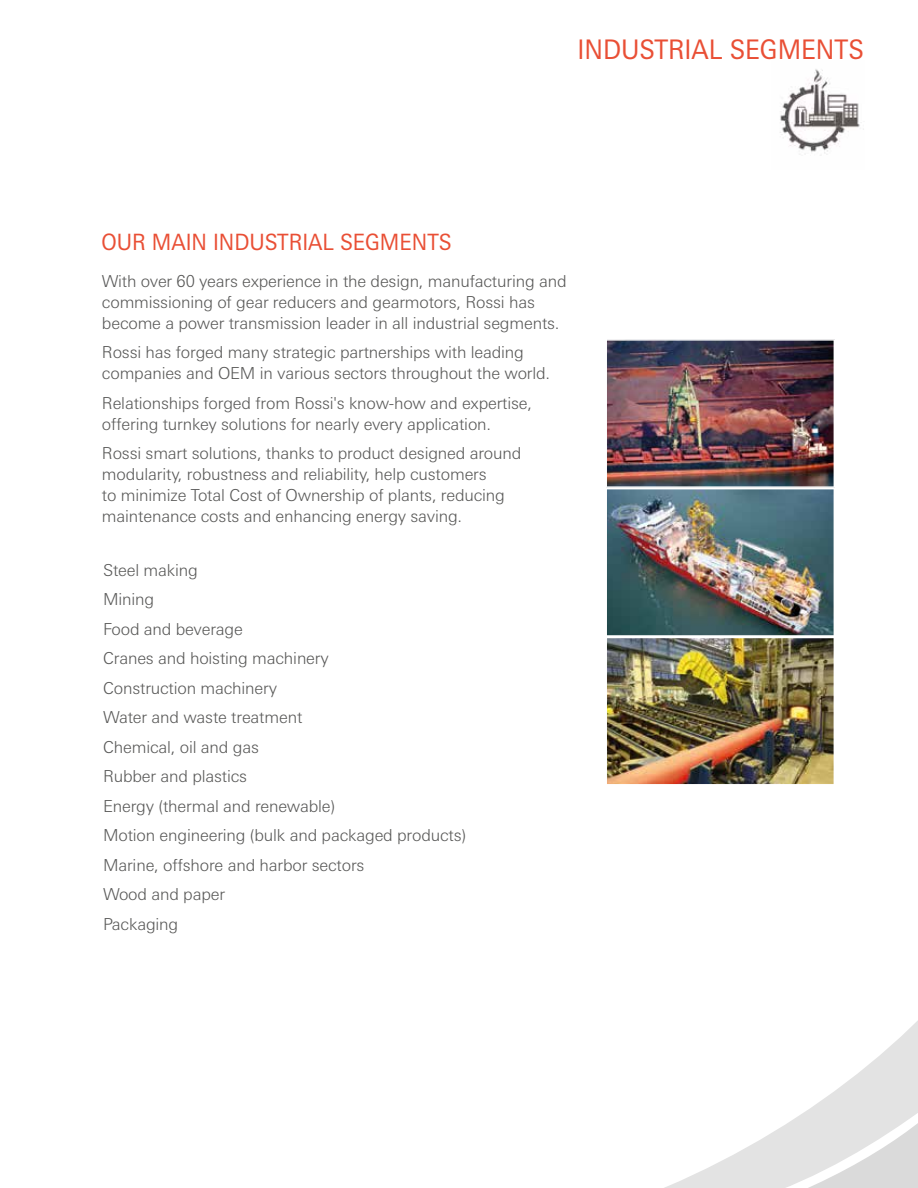
<style>
.page{position:relative;width:918px;height:1188px;background:#fff}
.page>*{position:absolute;margin:0;border:0;box-sizing:border-box;transform-origin:0 0}
.t1{font:27px "Univers Next W1 G";color:#e94f35;scale:.9 1}
.t2{font:22.5px "Univers Next W1 G";color:#e94f35;scale:.9 1}
.t3{font:300 16.5px/29.5px "Univers Next W1 G";letter-spacing:-.01em;color:#575756}
</style>
<div class="page">
<svg style="left:664px;top:1021px;width:254px;height:167px"></svg>
<svg style="left:672px;top:1112px;width:246px;height:76px"></svg>
<img style="left:606px;top:339px;width:229px;height:446px">
<img style="left:780px;top:69px;width:84px;height:87px">
<h1 class="t1" style="left:577px;top:33px;width:320px">INDUSTRIAL SEGMENTS</h1>
<h2 class="t2" style="left:102px;top:229px;width:391px">OUR MAIN INDUSTRIAL SEGMENTS</h2>
<p class="t3" style="left:102px;top:270px;width:466px;line-height:21px">With over 60 years experience in the design, manufacturing and commissioning of gear reducers and gearmotors, Rossi has become a power transmission leader in all industrial segments.</p>
<p class="t3" style="left:102px;top:342px;width:450px;line-height:21px">Rossi has forged many strategic partnerships with leading companies and OEM in various sectors throughout the world.</p>
<p class="t3" style="left:102px;top:392px;width:432px;line-height:21px">Relationships forged from Rossi's know-how and expertise, offering turnkey solutions for nearly every application.</p>
<p class="t3" style="left:102px;top:443px;width:421px;line-height:21px">Rossi smart solutions, thanks to product designed around modularity, robustness and reliability, help customers<br>to minimize Total Cost of Ownership of plants, reducing maintenance costs and enhancing energy saving.</p>
<p class="t3" style="left:103px;top:555px;width:365px">Steel making<br>Mining<br>Food and beverage<br>Cranes and hoisting machinery<br>Construction machinery<br>Water and waste treatment<br>Chemical, oil and gas<br>Rubber and plastics<br>Energy (thermal and renewable)<br>Motion engineering (bulk and packaged products)<br>Marine, offshore and harbor sectors<br>Wood and paper<br>Packaging</p>
</div>
